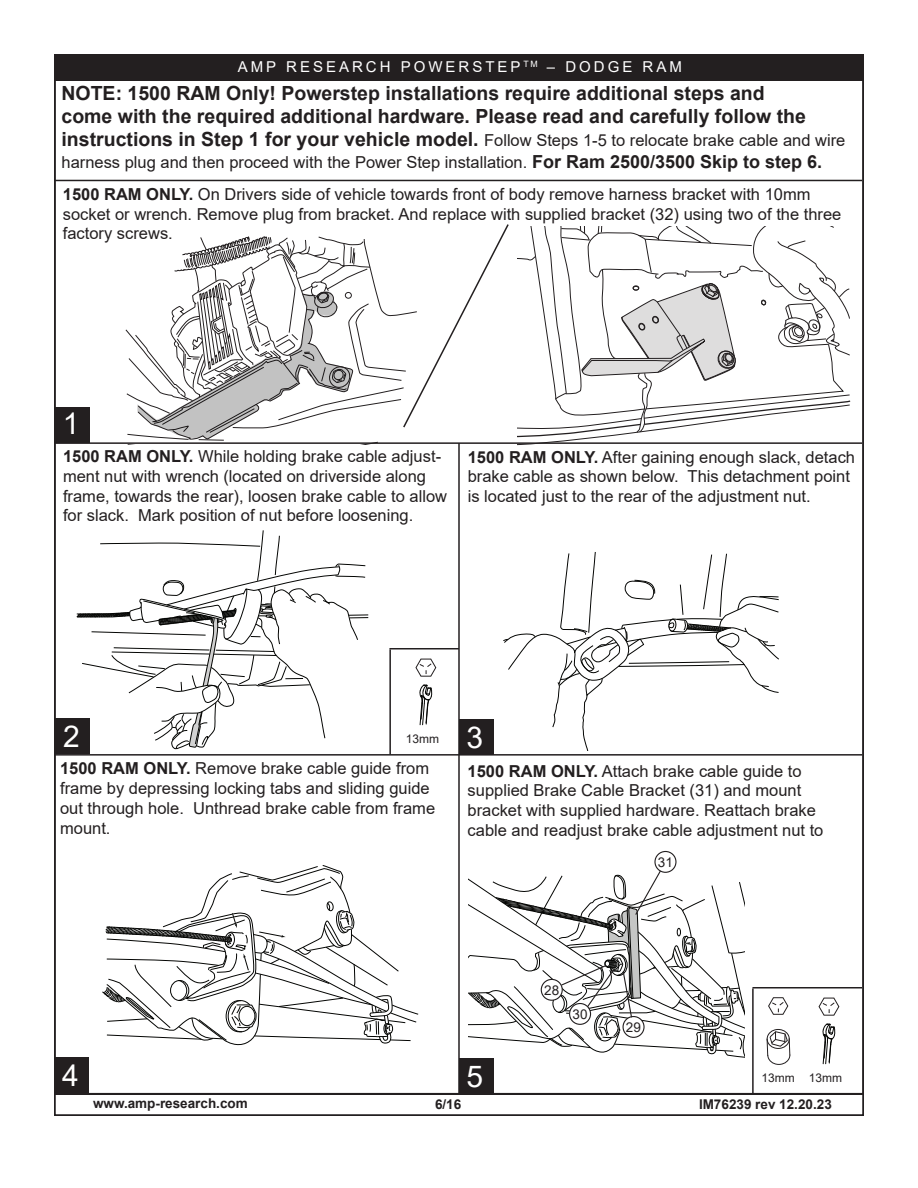
<style>
.page{position:relative;width:918px;height:1188px;background:#fff}
.page>*{position:absolute;margin:0;border:0;box-sizing:border-box;transform-origin:0 0}
.t1{font:30px "Arial";color:#fff}
.t2{font:700 19.5px/23.4px "Arial";color:#231f20}
.t3{font:16.5px/19.8px "Arial";color:#231f20}
.t4{font:15px "Arial";letter-spacing:.2em;color:#fff}
.t5{font:700 13.5px "Arial";color:#231f20}
.t6{font:13.5px "Arial";color:#231f20}
.t7{font:12px "Arial";color:#231f20}
.s1{font-weight:700;font-size:19.5px}
.s2{font-weight:700;font-size:18px}
.s3{font-weight:700}
</style>
<div class="page">
<div style="left:54px;top:55px;width:809px;height:26px;background:#231f20"></div>
<div style="left:55px;top:407px;width:35px;height:36px;background:#231f20"></div>
<div style="left:56px;top:718px;width:34px;height:36px;background:#231f20"></div>
<div style="left:55px;top:1058px;width:34px;height:36px;background:#231f20"></div>
<div style="left:54px;top:1094px;width:810px;height:22px;border:2px solid #231f20"></div>
<hr style="left:458px;top:443px;width:2px;height:650px;background:#231f20">
<hr style="left:54px;top:442px;width:808px;height:2px;background:#231f20">
<hr style="left:54px;top:180px;width:808px;height:1px;background:#231f20">
<hr style="left:55px;top:754px;width:807px;height:2px;background:#231f20">
<svg style="left:76px;top:530px;width:292px;height:220px"></svg>
<svg style="left:102px;top:865px;width:317px;height:181px"></svg>
<svg style="left:503px;top:552px;width:276px;height:199px"></svg>
<div style="left:654px;top:851px;width:23px;height:22px;border:1px solid #231f20;border-radius:50%"></div>
<svg style="left:469px;top:868px;width:275px;height:190px"></svg>
<div style="left:767px;top:1029px;width:23px;height:20px;border:1px solid #231f20;border-radius:50%"></div>
<svg style="left:766px;top:1031px;width:25px;height:33px"></svg>
<svg style="left:768px;top:997px;width:21px;height:18px"></svg>
<hr style="left:752px;top:987px;width:110px;height:1px;background:#231f20">
<hr style="left:752px;top:988px;width:2px;height:106px;background:#231f20">
<svg style="left:818px;top:997px;width:22px;height:19px"></svg>
<svg style="left:822px;top:1023px;width:13px;height:41px"></svg>
<hr style="left:389px;top:648px;width:70px;height:2px;background:#231f20">
<hr style="left:389px;top:650px;width:2px;height:104px;background:#231f20">
<svg style="left:415px;top:658px;width:22px;height:19px"></svg>
<svg style="left:419px;top:684px;width:13px;height:41px"></svg>
<div style="left:459px;top:719px;width:35px;height:36px;background:#231f20"></div>
<div style="left:459px;top:1058px;width:35px;height:36px;background:#231f20"></div>
<svg style="left:125px;top:224px;width:385px;height:220px"></svg>
<svg style="left:518px;top:227px;width:334px;height:219px"></svg>
<p class="t4" style="left:238px;top:56px;width:446px">AMP RESEARCH POWERSTEP <sup>TM</sup> – DODGE RAM</p>
<p class="t2" style="left:62px;top:81px;width:746px">NOTE: 1500 RAM Only! Powerstep installations require additional steps and come with the required additional hardware. Please read and carefully follow the</p>
<p class="t3" style="left:62px;top:130px;width:785px;line-height:21.6px"><span class="s1">instructions in Step 1 for your vehicle model.</span> Follow Steps 1-5 to relocate brake cable and wire harness plug and then proceed with the Power Step installation. <span class="s2">For Ram 2500/3500 Skip to step 6.</span></p>
<p class="t3" style="left:63px;top:184px;width:780px"><span class="s3">1500 RAM ONLY.</span> On Drivers side of vehicle towards front of body remove harness bracket with 10mm socket or wrench. Remove plug from bracket. And replace with supplied bracket (32) using two of the three factory screws.</p>
<h1 class="t1" style="left:63px;top:403px;width:18px">1</h1>
<p class="t3" style="left:63px;top:446px;width:386px"><span class="s3">1500 RAM ONLY.</span> While holding brake cable adjust&shy;ment nut with wrench (located on driverside along frame, towards the rear), loosen brake cable to allow for slack. Mark position of nut before loosening.</p>
<p class="t3" style="left:468px;top:447px;width:389px"><span class="s3">1500 RAM ONLY.</span> After gaining enough slack, detach brake cable as shown below. This detachment point is located just to the rear of the adjustment nut.</p>
<h1 class="t1" style="left:63px;top:716px;width:18px">2</h1>
<p class="t7" style="left:406px;top:730px;width:35px">13mm</p>
<p class="t3" style="left:60px;top:758px;width:377px"><span class="s3">1500 RAM ONLY.</span> Remove brake cable guide from frame by depressing locking tabs and sliding guide out through hole. Unthread brake cable from frame mount.</p>
<h1 class="t1" style="left:466px;top:716px;width:18px">3</h1>
<p class="t3" style="left:468px;top:761px;width:357px"><span class="s3">1500 RAM ONLY.</span> Attach brake cable guide to supplied Brake Cable Bracket (31) and mount bracket with supplied hardware. Reattach brake cable and readjust brake cable adjustment nut to</p>
<p class="t6" style="left:658px;top:853px;width:17px">31</p>
<h1 class="t1" style="left:62px;top:1055px;width:18px">4</h1>
<h1 class="t1" style="left:466px;top:1056px;width:18px">5</h1>
<p class="t6" style="left:544px;top:981px;width:17px">28</p>
<p class="t6" style="left:573px;top:1005px;width:17px">30</p>
<p class="t6" style="left:626px;top:1018px;width:17px">29</p>
<p class="t7" style="left:762px;top:1069px;width:82px">13mm 13mm</p>
<p class="t5" style="left:93px;top:1094px;width:156px">www.amp-research.com</p>
<p class="t5" style="left:435px;top:1095px;width:28px">6/16</p>
<p class="t5" style="left:699px;top:1095px;width:134px">IM76239 rev 12.20.23</p>
</div>
